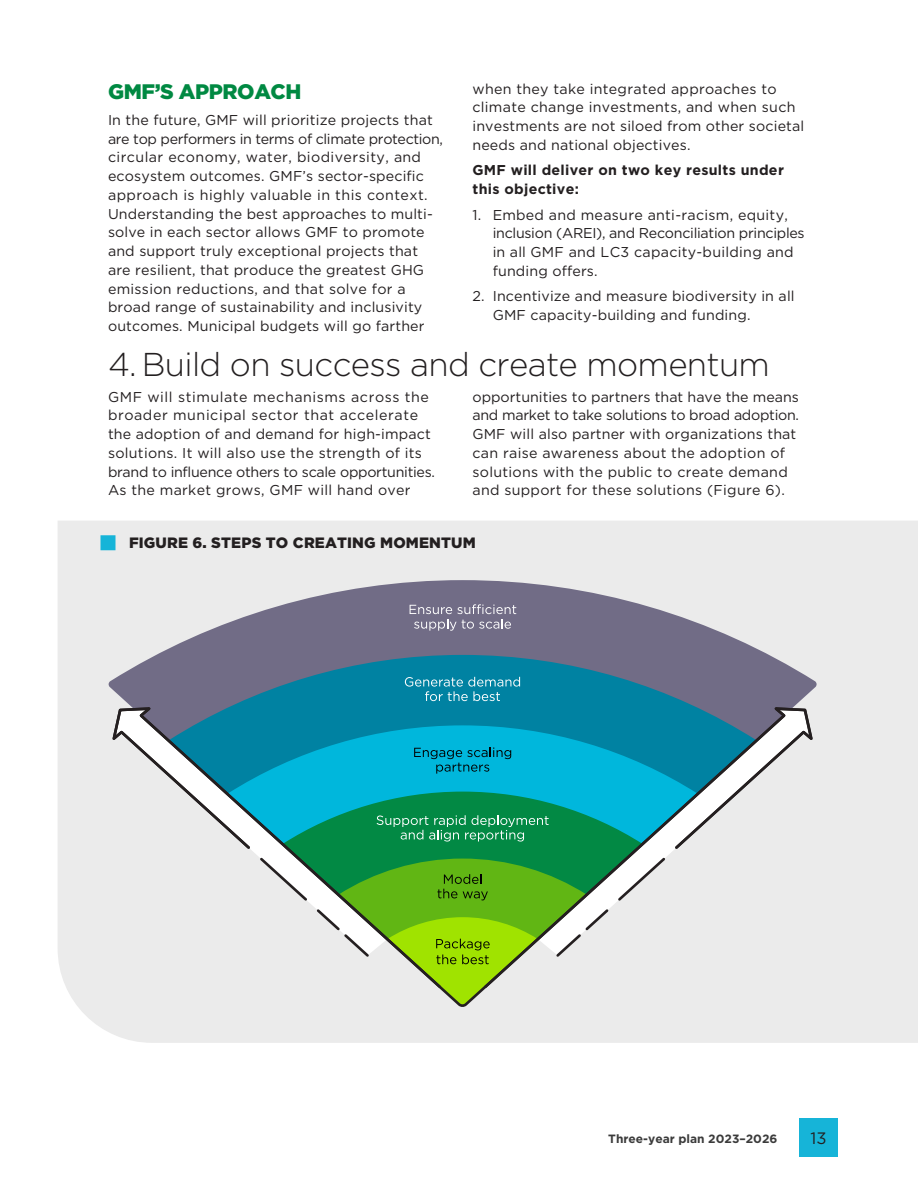
<style>
.page{position:relative;width:918px;height:1188px;background:#fff}
.page>*{position:absolute;margin:0;border:0;box-sizing:border-box;transform-origin:0 0}
.H3_Span{font:300 33px "Gotham HTF";letter-spacing:-.02em;color:#231f20}
.t1{font:900 21px "Gotham HTF";letter-spacing:-.02em;color:#008942}
.t2{font:16.5px "Gotham HTF";color:#231f20}
.charts{font:900 15px "Gotham HTF";letter-spacing:.01em;color:#231f20}
.Body{font:14.25px/18.8px "Gotham HTF";letter-spacing:.01em;color:#231f20}
.Body-2{font:700 14.25px/18.8px "Gotham HTF";letter-spacing:.02em;color:#231f20}
.t3{font:700 12px "Gotham HTF";color:#3b3b3b}
</style>
<div class="page">
<div style="left:799px;top:1118px;width:39px;height:38px;background:#16b4d8"></div>
<div style="left:58px;top:521px;width:860px;height:522px;background:#ebebeb"></div>
<div style="left:100px;top:535px;width:16px;height:15px;background:#16b4d8"></div>
<svg style="left:108px;top:580px;width:709px;height:426px;background:#a6a3b2"></svg>
<svg style="left:169px;top:655px;width:588px;height:51px;background:#3a7693"></svg>
<svg style="left:405px;top:677px;width:115px;height:24px;background:#2895b0"></svg>
<svg style="left:410px;top:604px;width:106px;height:27px;background:#88849a"></svg>
<svg style="left:110px;top:706px;width:705px;height:303px;background:#88c5b6"></svg>
<p class="Body" style="left:473px;top:79px;width:333px">when they take integrated approaches to climate change investments, and when such investments are not siloed from other societal needs and national objectives.</p>
<p class="Body-2" style="left:472px;top:161px;width:313px">GMF will deliver on two key results under this objective:</p>
<p class="Body" style="left:493px;top:205px;width:313px;text-indent:-20px">1. Embed and measure anti-racism, equity, inclusion (AREI), and Reconciliation principles in all GMF and LC3 capacity-building and funding offers.</p>
<p class="Body" style="left:493px;top:287px;width:303px;text-indent:-20px">2. Incentivize and measure biodiversity in all<br>GMF capacity-building and funding.</p>
<h3 class="H3_Span" style="left:108px;top:346px;width:664px">4. Build on success and create momentum</h3>
<p class="Body" style="left:108px;top:387px;width:329px">GMF will stimulate mechanisms across the broader municipal sector that accelerate the adoption of and demand for high-impact solutions. It will also use the strength of its brand to influence others to scale opportunities.<br>As the market grows, GMF will hand over</p>
<p class="Body" style="left:473px;top:387px;width:328px">opportunities to partners that have the means and market to take solutions to broad adoption.<br>GMF will also partner with organizations that can raise awareness about the adoption of solutions with the public to create demand and support for these solutions (Figure 6).</p>
<p class="charts" style="left:129px;top:534px;width:348px">FIGURE 6. STEPS TO CREATING MOMENTUM</p>
<h4 class="t1" style="left:108px;top:80px;width:195px">GMF’S APPROACH</h4>
<p class="Body" style="left:108px;top:110px;width:337px">In the future, GMF will prioritize projects that are top performers in terms of climate protection, circular economy, water, biodiversity, and ecosystem outcomes. GMF’s sector-specific approach is highly valuable in this context.<br>Understanding the best approaches to multi&shy;solve in each sector allows GMF to promote and support truly exceptional projects that are resilient, that produce the greatest GHG emission reductions, and that solve for a broad range of sustainability and inclusivity outcomes. Municipal budgets will go farther</p>
<p class="t3" style="left:608px;top:1132px;width:171px">Three-year plan 2023–2026</p>
<p class="t2" style="left:810px;top:1129px;width:18px">13</p>
</div>
